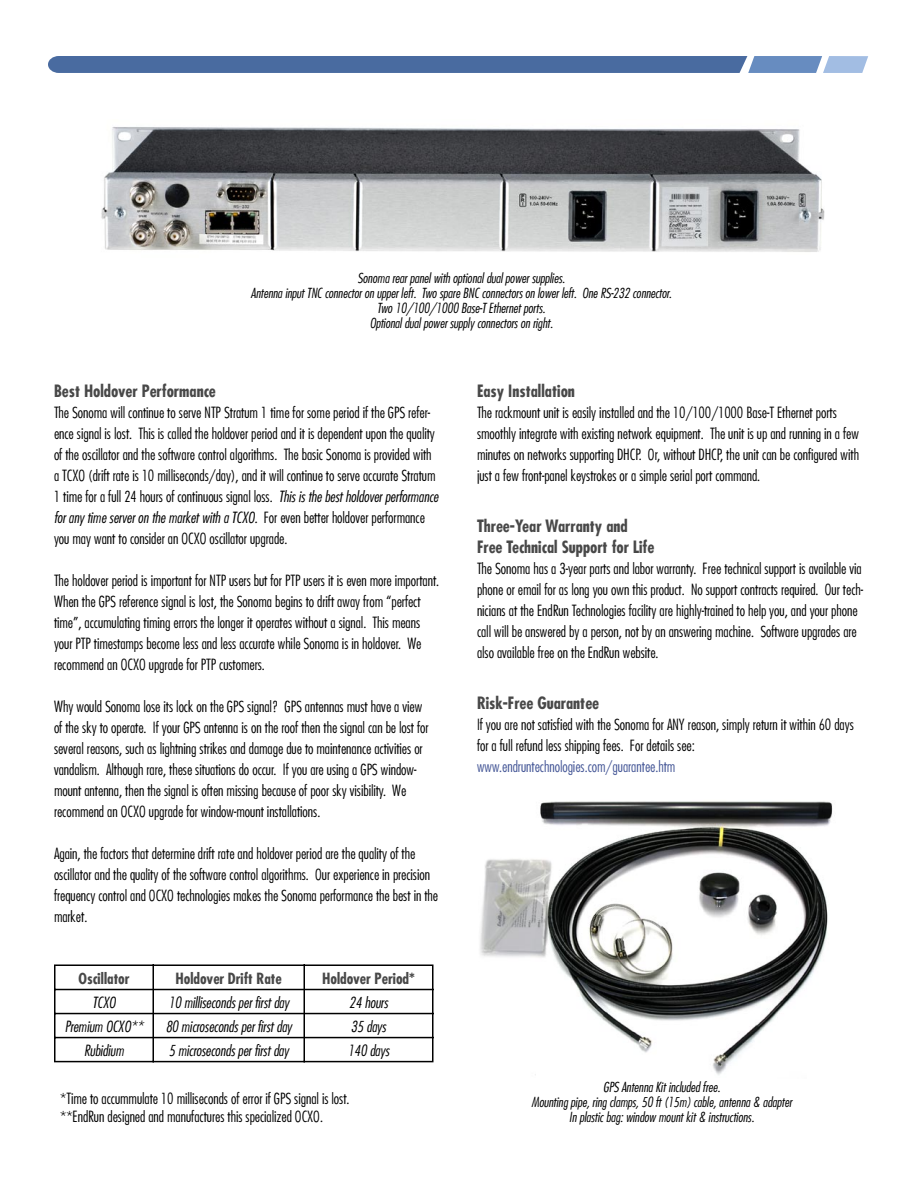
<style>
.page{position:relative;width:918px;height:1188px;background:#fff}
.page>*{position:absolute;margin:0;border:0;box-sizing:border-box;transform-origin:0 0}
.t1{font:700 condensed 16.5px/21px "Futura";color:#484848}
.t2{font:300 condensed 15px/21px "Futura";color:#000}
.t3{font:italic 300 condensed 15px "Futura";color:#000}
.t4{font:700 condensed 15px "Futura";color:#484848}
.t5{font:300 condensed 15px "Futura";color:#445696}
.t6{font:italic 300 condensed 13.5px/15px "Futura";color:#000;text-align:center}
.s1{font-style:italic}
</style>
<div class="page">
<hr style="left:54px;top:964px;width:99px;height:2px;background:#000">
<hr style="left:54px;top:966px;width:2px;height:23px;background:#000">
<hr style="left:154px;top:964px;width:150px;height:2px;background:#000">
<hr style="left:305px;top:964px;width:129px;height:2px;background:#000">
<hr style="left:432px;top:966px;width:2px;height:23px;background:#000">
<hr style="left:54px;top:989px;width:100px;height:1px;background:#000">
<hr style="left:54px;top:990px;width:2px;height:23px;background:#000">
<hr style="left:154px;top:989px;width:151px;height:1px;background:#000">
<hr style="left:305px;top:989px;width:129px;height:1px;background:#000">
<hr style="left:432px;top:990px;width:2px;height:23px;background:#000">
<hr style="left:54px;top:1013px;width:100px;height:1px;background:#000">
<hr style="left:54px;top:1014px;width:2px;height:23px;background:#000">
<hr style="left:154px;top:1013px;width:151px;height:1px;background:#000">
<hr style="left:305px;top:1013px;width:129px;height:1px;background:#000">
<hr style="left:432px;top:1014px;width:2px;height:23px;background:#000">
<hr style="left:54px;top:1037px;width:100px;height:1px;background:#000">
<hr style="left:54px;top:1038px;width:2px;height:23px;background:#000">
<hr style="left:154px;top:1037px;width:151px;height:1px;background:#000">
<svg style="left:153px;top:964px;width:1px;height:98px"></svg>
<hr style="left:305px;top:1037px;width:129px;height:1px;background:#000">
<svg style="left:304px;top:964px;width:1px;height:98px"></svg>
<hr style="left:432px;top:1038px;width:2px;height:23px;background:#000">
<hr style="left:54px;top:1061px;width:99px;height:1px;background:#000">
<hr style="left:154px;top:1061px;width:150px;height:1px;background:#000">
<hr style="left:305px;top:1061px;width:129px;height:1px;background:#000">
<svg style="left:48px;top:56px;width:820px;height:17px;background:#5475a8"></svg>
<img style="left:101px;top:127px;width:724px;height:125px">
<img style="left:480px;top:801px;width:353px;height:274px">
<p class="t6" style="left:251px;top:270px;width:422px">Sonoma rear panel with optional dual power supplies.<br>Antenna input TNC connector on upper left. Two spare BNC connectors on lower left. One RS-232 connector.<br>Two 10/100/1000 Base-T Ethernet ports.<br>Optional dual power supply connectors on right.</p>
<p class="t1" style="left:54px;top:381px;width:163px">Best Holdover Performance</p>
<p class="t2" style="left:54px;top:402px;width:386px">The Sonoma will continue to serve NTP Stratum 1 time for some period if the GPS refer&shy;ence signal is lost. This is called the holdover period and it is dependent upon the quality of the oscillator and the software control algorithms. The basic Sonoma is provided with a TCXO (drift rate is 10 milliseconds/day), and it will continue to serve accurate Stratum 1 time for a full 24 hours of continuous signal loss. <span class="s1">This is the best holdover performance for any time server on the market with a TCXO.</span> For even better holdover performance you may want to consider an OCXO oscillator upgrade.</p>
<p class="t2" style="left:54px;top:570px;width:387px">The holdover period is important for NTP users but for PTP users it is even more important.<br>When the GPS reference signal is lost, the Sonoma begins to drift away from “perfect time”, accumulating timing errors the longer it operates without a signal. This means your PTP timestamps become less and less accurate while Sonoma is in holdover. We recommend an OCXO upgrade for PTP customers.</p>
<p class="t2" style="left:54px;top:696px;width:376px">Why would Sonoma lose its lock on the GPS signal? GPS antennas must have a view of the sky to operate. If your GPS antenna is on the roof then the signal can be lost for several reasons, such as lightning strikes and damage due to maintenance activities or vandalism. Although rare, these situations do occur. If you are using a GPS window&shy;mount antenna, then the signal is often missing because of poor sky visibility. We recommend an OCXO upgrade for window-mount installations.</p>
<p class="t2" style="left:54px;top:843px;width:386px">Again, the factors that determine drift rate and holdover period are the quality of the oscillator and the quality of the software control algorithms. Our experience in precision frequency control and OCXO technologies makes the Sonoma performance the best in the market.</p>
<p class="t4" style="left:78px;top:968px;width:53px">Oscillator</p>
<p class="t4" style="left:176px;top:968px;width:108px">Holdover Drift Rate</p>
<p class="t4" style="left:322px;top:968px;width:94px">Holdover Period*</p>
<p class="t3" style="left:93px;top:993px;width:24px">TCXO</p>
<p class="t3" style="left:168px;top:993px;width:122px">10 milliseconds per first day</p>
<p class="t3" style="left:349px;top:993px;width:40px">24 hours</p>
<p class="t3" style="left:65px;top:1017px;width:80px">Premium OCXO**</p>
<p class="t3" style="left:166px;top:1017px;width:128px">80 microseconds per first day</p>
<p class="t3" style="left:351px;top:1017px;width:37px">35 days</p>
<p class="t3" style="left:84px;top:1041px;width:41px">Rubidium</p>
<p class="t3" style="left:169px;top:1041px;width:121px">5 microseconds per first day</p>
<p class="t3" style="left:348px;top:1041px;width:43px">140 days</p>
<p class="t2" style="left:60px;top:1090px;width:291px;line-height:18px">*Time to accummulate 10 milliseconds of error if GPS signal is lost. **EndRun designed and manufactures this specialized OCXO.</p>
<p class="t1" style="left:477px;top:381px;width:99px">Easy Installation</p>
<p class="t2" style="left:477px;top:402px;width:384px">The rackmount unit is easily installed and the 10/100/1000 Base-T Ethernet ports smoothly integrate with existing network equipment. The unit is up and running in a few minutes on networks supporting DHCP. Or, without DHCP, the unit can be configured with just a few front-panel keystrokes or a simple serial port command.</p>
<p class="t1" style="left:477px;top:516px;width:179px">Three-Year Warranty and<br>Free Technical Support for Life</p>
<p class="t2" style="left:477px;top:558px;width:388px">The Sonoma has a 3-year parts and labor warranty. Free technical support is available via phone or email for as long you own this product. No support contracts required. Our tech&shy;nicians at the EndRun Technologies facility are highly-trained to help you, and your phone call will be answered by a person, not by an answering machine. Software upgrades are also available free on the EndRun website.</p>
<p class="t1" style="left:477px;top:693px;width:124px">Risk-Free Guarantee</p>
<p class="t2" style="left:477px;top:714px;width:378px">If you are not satisfied with the Sonoma for ANY reason, simply return it within 60 days for a full refund less shipping fees. For details see:</p>
<p class="t5" style="left:477px;top:758px;width:200px">www.endruntechnologies.com/guarantee.htm</p>
<p class="t6" style="left:532px;top:1080px;width:262px">GPS Antenna Kit included free.<br>Mounting pipe, ring clamps, 50 ft (15m) cable, antenna &amp; adapter<br>In plastic bag: window mount kit &amp; instructions.</p>
</div>
